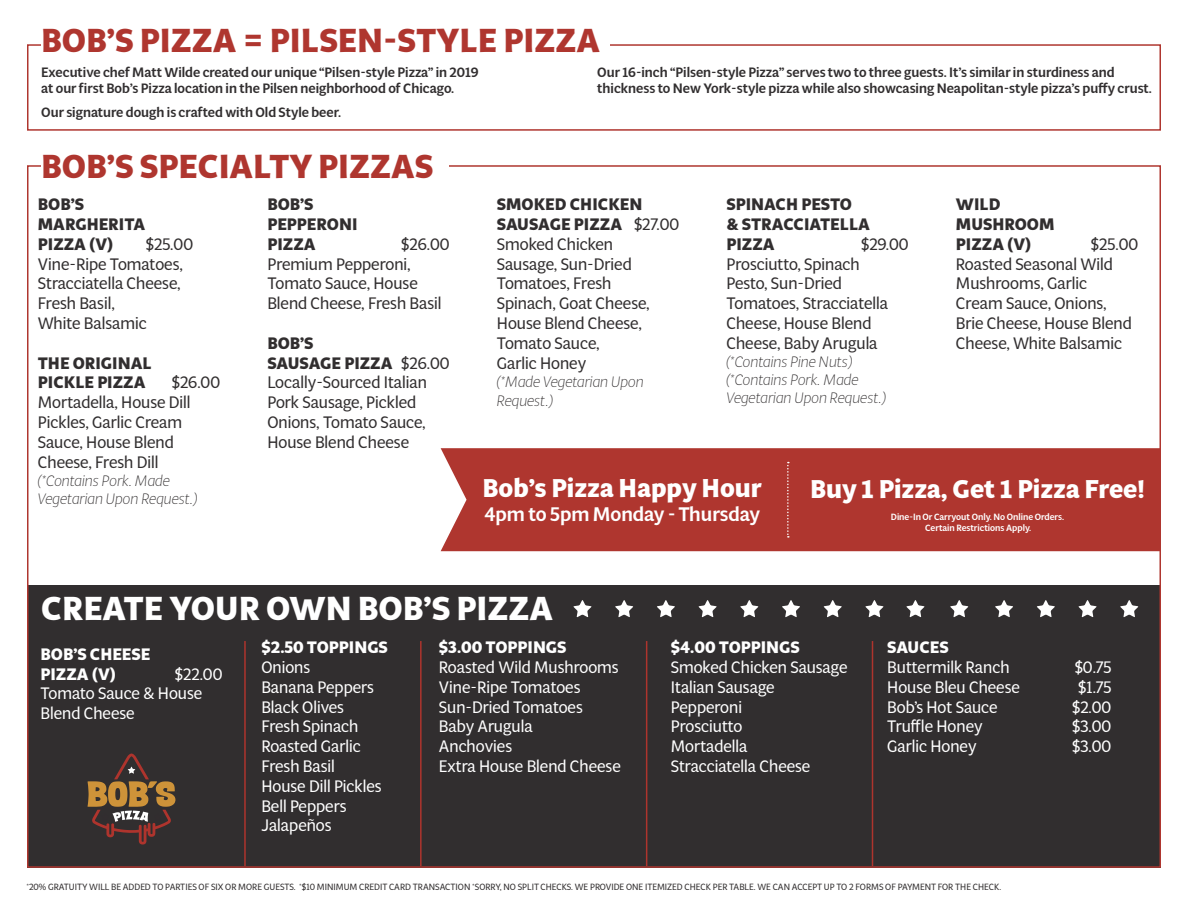
<style>
.page{position:relative;width:1188px;height:918px;background:#fff}
.page>*{position:absolute;margin:0;border:0;box-sizing:border-box;transform-origin:0 0}
.t1{font:700 33px "Multi Display";color:#af362f}
.t2{font:700 33px "Multi Display";color:#fff}
.t3{font:700 25.5px "Multi Display";color:#fff}
.t4{font:500 19.5px "Multi Display";color:#fff}
.t5{font:16.5px/19.8px "Multi Display";color:#312e2f}
.t6{font:16.5px/19.8px "Multi Display";color:#fff}
.t7{font:700 16.5px/19.8px "Multi Display";color:#312e2f}
.t8{font:700 16.5px/19.8px "Multi Display";color:#fff}
.t9{font:italic 300 15px/18px "Multi Display";color:#312e2f}
.t10{font:500 13.5px/16.2px "Multi Display";color:#312e2f}
.t11{font:9px "Multi Display";color:#312e2f}
.t12{font:500 9px/10.8px "Multi Display";color:#fff;text-align:center}
.s1{font-weight:700}
</style>
<div class="page">
<div style="left:27px;top:585px;width:1134px;height:283px;background:#312e2f"></div>
<div style="left:27px;top:44px;width:1134px;height:87px;border:2px solid #af362f"></div>
<div style="left:41px;top:27px;width:568px;height:35px;background:#fff"></div>
<svg style="left:573px;top:600px;width:18px;height:17px"></svg>
<svg style="left:615px;top:600px;width:18px;height:17px"></svg>
<svg style="left:657px;top:600px;width:18px;height:17px"></svg>
<svg style="left:699px;top:600px;width:18px;height:17px"></svg>
<svg style="left:740px;top:600px;width:18px;height:17px"></svg>
<svg style="left:782px;top:600px;width:18px;height:17px"></svg>
<svg style="left:824px;top:600px;width:18px;height:17px"></svg>
<svg style="left:865px;top:600px;width:18px;height:17px"></svg>
<svg style="left:906px;top:600px;width:18px;height:17px"></svg>
<svg style="left:950px;top:600px;width:18px;height:17px"></svg>
<svg style="left:995px;top:600px;width:18px;height:17px"></svg>
<svg style="left:1037px;top:600px;width:18px;height:17px"></svg>
<svg style="left:1079px;top:600px;width:18px;height:17px"></svg>
<svg style="left:1120px;top:600px;width:18px;height:17px"></svg>
<hr style="left:420px;top:641px;width:2px;height:225px;background:#ae342d">
<hr style="left:244px;top:641px;width:2px;height:225px;background:#ae342d">
<hr style="left:646px;top:641px;width:1px;height:225px;background:#ae342d">
<hr style="left:872px;top:641px;width:1px;height:225px;background:#ae342d">
<svg style="left:88px;top:754px;width:88px;height:91px"></svg>
<div style="left:441px;top:448px;width:720px;height:103px;background:#af362f"></div>
<svg style="left:787px;top:462px;width:2px;height:76px"></svg>
<h1 class="t1" style="left:41px;top:17px;width:560px">BOB’S PIZZA = PILSEN-STYLE PIZZA</h1>
<p class="t10" style="left:41px;top:64px;width:439px">Executive chef Matt Wilde created our unique “Pilsen-style Pizza” in 2019 at our first Bob’s Pizza location in the Pilsen neighborhood of Chicago.</p>
<p class="t10" style="left:41px;top:104px;width:301px">Our signature dough is crafted with Old Style beer.</p>
<h1 class="t1" style="left:41px;top:144px;width:394px">BOB’S SPECIALTY PIZZAS</h1>
<p class="t10" style="left:597px;top:64px;width:556px">Our 16-inch “Pilsen-style Pizza” serves two to three guests. It’s similar in sturdiness and thickness to New York-style pizza while also showcasing Neapolitan-style pizza’s puffy crust.</p>
<p class="t7" style="left:38px;top:194px;width:109px">BOB’S<br>MARGHERITA<br>PIZZA (V)</p>
<p class="t5" style="left:38px;top:233px;width:157px;text-indent:108px">$25.00<br>Vine-Ripe Tomatoes,<br>Stracciatella Cheese,<br>Fresh Basil,<br>White Balsamic</p>
<p class="t7" style="left:38px;top:352px;width:115px">THE ORIGINAL<br>PICKLE PIZZA</p>
<p class="t5" style="left:38px;top:372px;width:184px;text-indent:134px">$26.00<br>Mortadella, House Dill<br>Pickles, Garlic Cream<br>Sauce, House Blend<br>Cheese, Fresh Dill</p>
<p class="t9" style="left:38px;top:470px;width:161px">(*Contains Pork. Made<br>Vegetarian Upon Request.)</p>
<p class="t7" style="left:267px;top:194px;width:92px">BOB’S<br>PEPPERONI<br>PIZZA</p>
<p class="t5" style="left:267px;top:233px;width:184px;text-indent:134px">$26.00<br>Premium Pepperoni,<br>Tomato Sauce, House<br>Blend Cheese, Fresh Basil</p>
<p class="t5" style="left:267px;top:332px;width:184px"><span class="s1">BOB’S<br>SAUSAGE PIZZA</span> $26.00<br>Locally-Sourced Italian<br>Pork Sausage, Pickled<br>Onions, Tomato Sauce,<br>House Blend Cheese</p>
<p class="t5" style="left:497px;top:194px;width:184px"><span class="s1">SMOKED CHICKEN<br>SAUSAGE PIZZA</span> $27.00<br>Smoked Chicken<br>Sausage, Sun-Dried<br>Tomatoes, Fresh<br>Spinach, Goat Cheese,<br>House Blend Cheese,<br>Tomato Sauce,<br>Garlic Honey</p>
<p class="t9" style="left:497px;top:371px;width:148px;line-height:19.8px">(*Made Vegetarian Upon<br>Request.)</p>
<p class="t7" style="left:726px;top:194px;width:145px">SPINACH PESTO<br>&amp; STRACCIATELLA<br>PIZZA</p>
<p class="t5" style="left:861px;top:233px;width:49px">$29.00</p>
<p class="t5" style="left:726px;top:253px;width:163px">Prosciutto, Spinach<br>Pesto, Sun-Dried<br>Tomatoes, Stracciatella<br>Cheese, House Blend<br>Cheese, Baby Arugula</p>
<p class="t9" style="left:726px;top:352px;width:161px">(*Contains Pine Nuts) (*Contains Pork. Made<br>Vegetarian Upon Request.)</p>
<p class="t7" style="left:956px;top:194px;width:100px">WILD<br>MUSHROOM<br>PIZZA (V)</p>
<p class="t5" style="left:956px;top:233px;width:184px;text-indent:135px">$25.00<br>Roasted Seasonal Wild<br>Mushrooms, Garlic<br>Cream Sauce, Onions,<br>Brie Cheese, House Blend<br>Cheese, White Balsamic</p>
<h2 class="t3" style="left:483px;top:470px;width:280px">Bob’s Pizza Happy Hour</h2>
<p class="t4" style="left:484px;top:500px;width:277px">4pm to 5pm Monday - Thursday</p>
<h2 class="t3" style="left:810px;top:471px;width:336px">Buy 1 Pizza, Get 1 Pizza Free!</h2>
<p class="t12" style="left:891px;top:511px;width:175px">Dine-In Or Carryout Only. No Online Orders.<br>Certain Restrictions Apply.</p>
<h1 class="t2" style="left:41px;top:585px;width:513px">CREATE YOUR OWN BOB’S PIZZA</h1>
<p class="t8" style="left:40px;top:644px;width:111px">BOB’S CHEESE<br>PIZZA (V)</p>
<p class="t6" style="left:40px;top:663px;width:183px;text-indent:134px">$22.00<br>Tomato Sauce &amp; House<br>Blend Cheese</p>
<p class="t8" style="left:261px;top:637px;width:128px">$2.50 TOPPINGS</p>
<p class="t6" style="left:261px;top:657px;width:122px">Onions<br>Banana Peppers<br>Black Olives<br>Fresh Spinach<br>Roasted Garlic<br>Fresh Basil<br>House Dill Pickles<br>Bell Peppers<br>Jalapeños</p>
<p class="t8" style="left:439px;top:637px;width:129px">$3.00 TOPPINGS</p>
<p class="t6" style="left:439px;top:657px;width:183px">Roasted Wild Mushrooms<br>Vine-Ripe Tomatoes<br>Sun-Dried Tomatoes<br>Baby Arugula<br>Anchovies<br>Extra House Blend Cheese</p>
<p class="t8" style="left:671px;top:637px;width:131px">$4.00 TOPPINGS</p>
<p class="t6" style="left:671px;top:657px;width:178px">Smoked Chicken Sausage<br>Italian Sausage<br>Pepperoni<br>Prosciutto<br>Mortadella<br>Stracciatella Cheese</p>
<p class="t8" style="left:887px;top:637px;width:63px">SAUCES</p>
<p class="t6" style="left:887px;top:657px;width:124px">Buttermilk Ranch</p>
<p class="t6" style="left:1075px;top:657px;width:38px">$0.75</p>
<p class="t6" style="left:887px;top:676px;width:134px">House Bleu Cheese</p>
<p class="t6" style="left:1078px;top:676px;width:35px">$1.75</p>
<p class="t6" style="left:887px;top:696px;width:112px">Bob’s Hot Sauce</p>
<p class="t6" style="left:1072px;top:696px;width:41px">$2.00</p>
<p class="t6" style="left:887px;top:716px;width:97px">Truffle Honey</p>
<p class="t6" style="left:1072px;top:716px;width:41px">$3.00</p>
<p class="t6" style="left:887px;top:736px;width:91px">Garlic Honey</p>
<p class="t6" style="left:1072px;top:736px;width:41px">$3.00</p>
<p class="t11" style="left:26px;top:880px;width:976px">*20% GRATUITY WILL BE ADDED TO PARTIES OF SIX OR MORE GUESTS. *$10 MINIMUM CREDIT CARD TRANSACTION *SORRY, NO SPLIT CHECKS. WE PROVIDE ONE ITEMIZED CHECK PER TABLE. WE CAN ACCEPT UP TO 2 FORMS OF PAYMENT FOR THE CHECK.</p>
</div>
